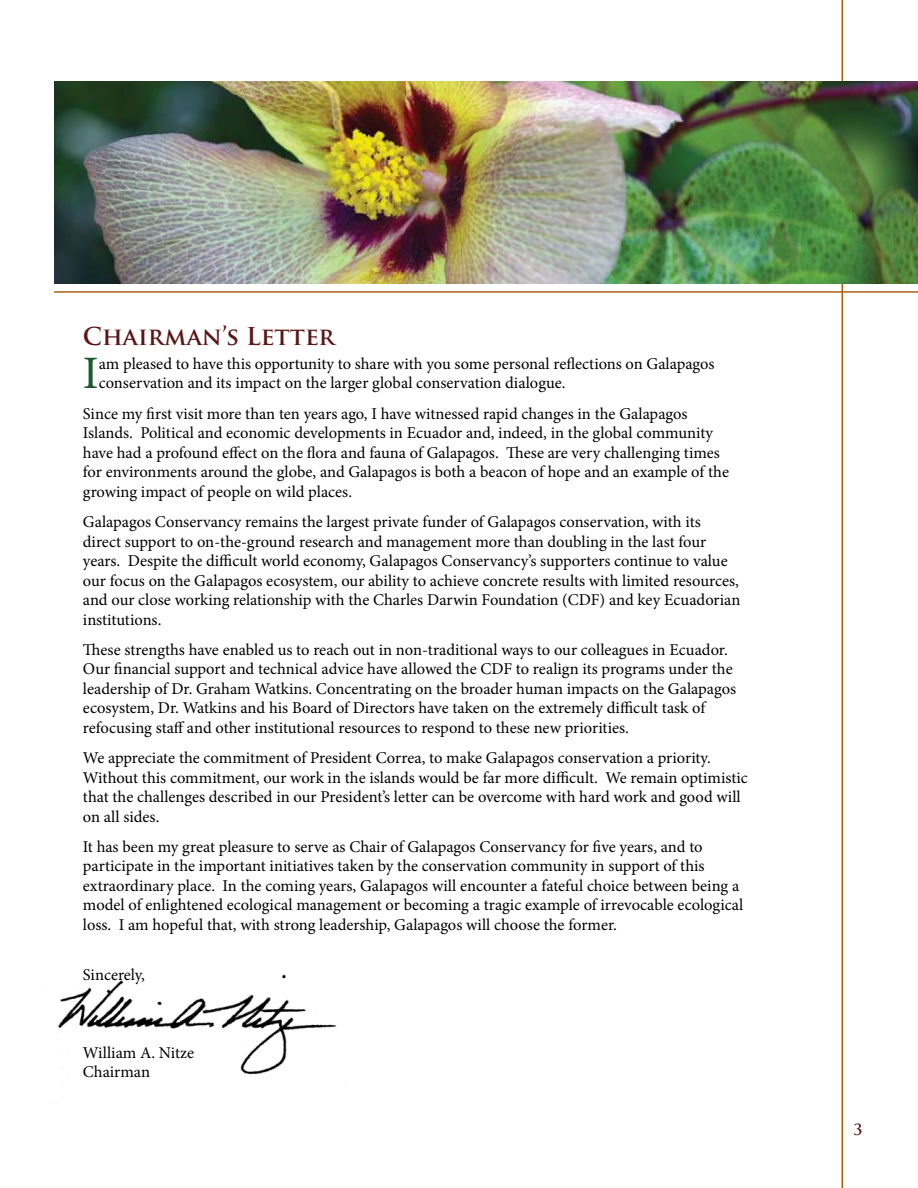
<style>
.page{position:relative;width:918px;height:1188px;background:#fff}
.page>*{position:absolute;margin:0;border:0;box-sizing:border-box;transform-origin:0 0}
.t1{font:46.5px "Minion Pro";color:#1e5a2d}
.t2{font:700 24px "Trajan Pro";color:#5c1617}
.t3{font:16.5px/19.5px "Minion Pro";color:#000}
</style>
<div class="page">
<img style="left:49px;top:974px;width:288px;height:129px">
<hr style="left:54px;top:291px;width:864px;height:2px;background:#b06010">
<hr style="left:842px;top:0;width:1px;height:1188px;background:#b06010">
<img style="left:54px;top:81px;width:864px;height:203px">
<h2 class="t2" style="left:83px;top:321px;width:253px">Chairman’s Letter</h2>
<h1 class="t1" style="left:83px;top:342px;width:17px">I</h1>
<p class="t3" style="left:99px;top:354px;width:617px">am pleased to have this opportunity to share with you some personal reflections on Galapagos conservation and its impact on the larger global conservation dialogue.</p>
<p class="t3" style="left:83px;top:404px;width:648px">Since my first visit more than ten years ago, I have witnessed rapid changes in the Galapagos Islands. Political and economic developments in Ecuador and, indeed, in the global community have had a profound effect on the flora and fauna of Galapagos. These are very challenging times for environments around the globe, and Galapagos is both a beacon of hope and an example of the growing impact of people on wild places.</p>
<p class="t3" style="left:83px;top:512px;width:659px">Galapagos Conservancy remains the largest private funder of Galapagos conservation, with its direct support to on-the-ground research and management more than doubling in the last four years. Despite the difficult world economy, Galapagos Conservancy’s supporters continue to value our focus on the Galapagos ecosystem, our ability to achieve concrete results with limited resources, and our close working relationship with the Charles Darwin Foundation (CDF) and key Ecuadorian institutions.</p>
<p class="t3" style="left:83px;top:640px;width:655px">These strengths have enabled us to reach out in non-traditional ways to our colleagues in Ecuador.<br>Our financial support and technical advice have allowed the CDF to realign its programs under the leadership of Dr. Graham Watkins. Concentrating on the broader human impacts on the Galapagos ecosystem, Dr. Watkins and his Board of Directors have taken on the extremely difficult task of refocusing staff and other institutional resources to respond to these new priorities.</p>
<p class="t3" style="left:83px;top:748px;width:666px">We appreciate the commitment of President Correa, to make Galapagos conservation a priority.<br>Without this commitment, our work in the islands would be far more difficult. We remain optimistic that the challenges described in our President’s letter can be overcome with hard work and good will on all sides.</p>
<p class="t3" style="left:83px;top:837px;width:662px">It has been my great pleasure to serve as Chair of Galapagos Conservancy for five years, and to participate in the important initiatives taken by the conservation community in support of this extraordinary place. In the coming years, Galapagos will encounter a fateful choice between being a model of enlightened ecological management or becoming a tragic example of irrevocable ecological loss. I am hopeful that, with strong leadership, Galapagos will choose the former.</p>
<p class="t3" style="left:83px;top:965px;width:64px">Sincerely,</p>
<p class="t3" style="left:83px;top:1043px;width:113px">William A. Nitze<br>Chairman</p>
</div>
